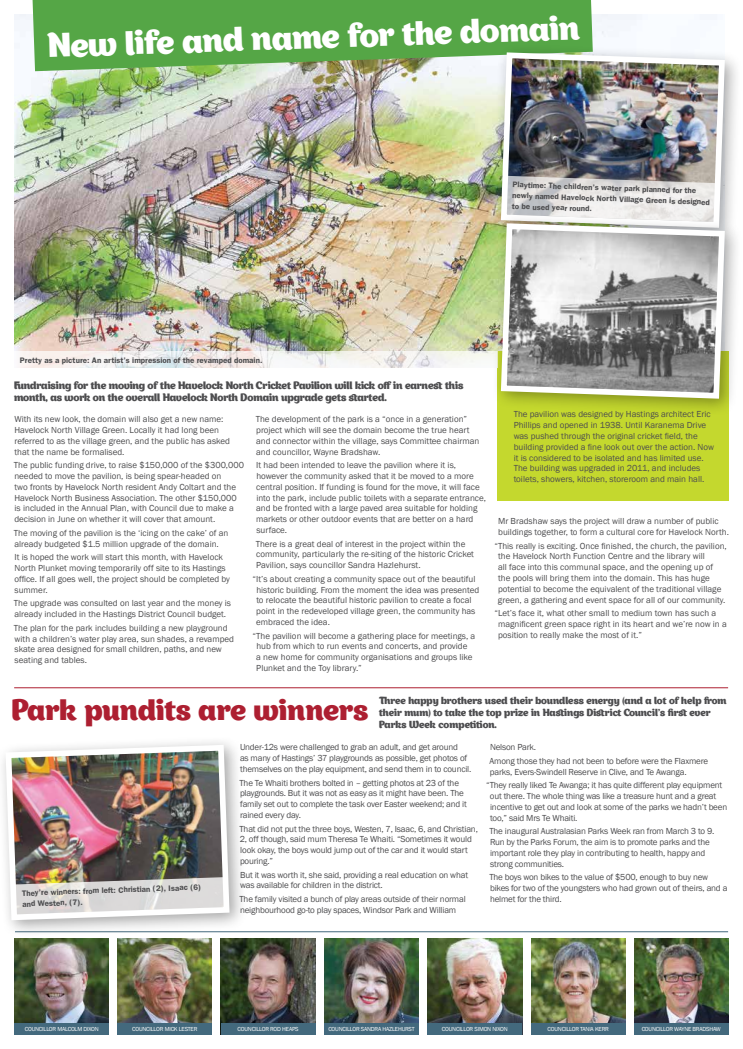
<style>
.page{position:relative;width:743px;height:1049px;background:#fff}
.page>*{position:absolute;margin:0;border:0;box-sizing:border-box;transform-origin:0 0}
.t1{font:33px "Appetite";color:#fff}
.t2{font:28.8px "Appetite";letter-spacing:.01em;color:#ad1f31}
.t3{font:10.5px/12.6px "Appetite";letter-spacing:-.01em;color:#4d4d4f}
.t4{font:10px/12px "Appetite";color:#4d4d4f}
.t5{font:9px/10.8px "Franklin Gothic";color:#4d4d4f}
.t6{font:9px/10.8px "Franklin Gothic";letter-spacing:-.02em;color:#4d4d4f}
.t7{font:600 8px/10.8px "Franklin Gothic";color:#4d4d4f}
.t8{font:6px "Franklin Gothic";letter-spacing:-.03em;color:#fff}
</style>
<div class="page">
<img style="left:14px;top:938px;width:95px;height:85px">
<div style="left:14px;top:1023px;width:95px;height:12px;background:#43697d"></div>
<img style="left:118px;top:938px;width:94px;height:85px">
<div style="left:118px;top:1023px;width:94px;height:12px;background:#43697d"></div>
<img style="left:221px;top:938px;width:94px;height:85px">
<div style="left:221px;top:1023px;width:94px;height:12px;background:#43697d"></div>
<img style="left:324px;top:938px;width:95px;height:85px">
<div style="left:324px;top:1023px;width:95px;height:12px;background:#43697d"></div>
<img style="left:427px;top:938px;width:95px;height:85px">
<div style="left:427px;top:1023px;width:95px;height:12px;background:#43697d"></div>
<img style="left:531px;top:938px;width:94px;height:85px">
<div style="left:531px;top:1023px;width:94px;height:12px;background:#43697d"></div>
<img style="left:634px;top:938px;width:95px;height:85px">
<div style="left:634px;top:1023px;width:95px;height:12px;background:#43697d"></div>
<hr style="left:15px;top:931px;width:713px;height:1px;background:#43697d">
<img style="left:14px;top:14px;width:703px;height:337px">
<svg style="left:33px;top:0;width:560px;height:71px;background:#5fa950"></svg>
<div style="left:491px;top:43px;width:251px;height:202px;background:#000;opacity:.35"></div>
<img style="left:498px;top:49px;width:230px;height:165px">
<div style="left:497px;top:351px;width:232px;height:150px;background:#c4d82e"></div>
<svg style="left:504px;top:176px;width:213px;height:38px"></svg>
<svg style="left:20px;top:351px;width:471px;height:17px;fill:#f6f2ef"></svg>
<div style="left:491px;top:214px;width:251px;height:202px;background:#000;opacity:.35"></div>
<svg style="left:498px;top:220px;width:230px;height:182px"></svg>
<div style="left:0;top:735px;width:247px;height:203px;background:#000;opacity:.35"></div>
<img style="left:3px;top:742px;width:229px;height:181px">
<hr style="left:14px;top:687px;width:714px;height:1px;background:#ad1f31">
<svg style="left:13px;top:877px;width:213px;height:40px;background:#d6d4d1"></svg>
<h1 class="t1" style="left:47px;top:23px;width:532px;rotate:-2deg">New life and name for the domain</h1>
<p class="t7" style="left:513px;top:179px;width:199px;rotate:2deg">Playtime: The children’s water park planned for the newly named Havelock North Village Green is designed to be used year round.</p>
<p class="t7" style="left:20px;top:354px;width:244px">Pretty as a picture: An artist’s impression of the revamped domain.</p>
<p class="t3" style="left:14px;top:379px;width:451px">Fundraising for the moving of the Havelock North Cricket Pavilion will kick off in earnest this month, as work on the overall Havelock North Domain upgrade gets started.</p>
<p class="t5" style="left:14px;top:414px;width:217px">With its new look, the domain will also get a new name:<br>Havelock North Village Green. Locally it had long been referred to as the village green, and the public has asked that the name be formalised.</p>
<p class="t5" style="left:14px;top:460px;width:232px">The public funding drive, to raise $150,000 of the $300,000 needed to move the pavilion, is being spear-headed on<br>two fronts by Havelock North resident Andy Coltart and the Havelock North Business Association. The other $150,000 is included in the Annual Plan, with Council due to make a decision in June on whether it will cover that amount.</p>
<p class="t5" style="left:14px;top:527px;width:216px">The moving of the pavilion is the ‘icing on the cake’ of an already budgeted $1.5 million upgrade of the domain.</p>
<p class="t5" style="left:14px;top:552px;width:217px">It is hoped the work will start this month, with Havelock North Plunket moving temporarily off site to its Hastings office. If all goes well, the project should be completed by summer.</p>
<p class="t5" style="left:14px;top:598px;width:219px">The upgrade was consulted on last year and the money is already included in the Hastings District Council budget.</p>
<p class="t5" style="left:14px;top:622px;width:222px">The plan for the park includes building a new playground with a children’s water play area, sun shades, a revamped skate area designed for small children, paths, and new seating and tables.</p>
<p class="t5" style="left:256px;top:414px;width:225px">The development of the park is a “once in a generation” project which will see the domain become the true heart and connector within the village, says Committee chairman and councillor, Wayne Bradshaw.</p>
<p class="t5" style="left:256px;top:460px;width:231px">It had been intended to leave the pavilion where it is, however the community asked that it be moved to a more central position. If funding is found for the move, it will face into the park, include public toilets with a separate entrance, and be fronted with a large paved area suitable for holding markets or other outdoor events that are better on a hard surface.</p>
<p class="t5" style="left:256px;top:538px;width:220px">There is a great deal of interest in the project within the community, particularly the re-siting of the historic Cricket<br>Pavilion, says councillor Sandra Hazlehurst.</p>
<p class="t5" style="left:256px;top:574px;width:225px;text-indent:-4px">“It’s about creating a community space out of the beautiful historic building. From the moment the idea was presented to relocate the beautiful historic pavilion to create a focal point in the redeveloped village green, the community has embraced the idea.</p>
<p class="t5" style="left:256px;top:630px;width:221px;text-indent:-4px">“The pavilion will become a gathering place for meetings, a hub from which to run events and concerts, and provide<br>a new home for community organisations and groups like Plunket and the Toy library.”</p>
<p class="t5" style="left:513px;top:409px;width:202px">The pavilion was designed by Hastings architect Eric Phillips and opened in 1938. Until Karanema Drive was pushed through the original cricket field, the building provided a fine look out over the action. Now it is considered to be isolated and has limited use.<br>The building was upgraded in 2011, and includes toilets, showers, kitchen, storeroom and main hall.</p>
<p class="t5" style="left:498px;top:516px;width:232px">Mr Bradshaw says the project will draw a number of public buildings together, to form a cultural core for Havelock North.</p>
<p class="t5" style="left:498px;top:540px;width:230px;text-indent:-4px">“This really is exciting. Once finished, the church, the pavilion, the Havelock North Function Centre and the library will<br>all face into this communal space, and the opening up of the pools will bring them into the domain. This has huge potential to become the equivalent of the traditional village green, a gathering and event space for all of our community.</p>
<p class="t5" style="left:498px;top:608px;width:230px;text-indent:-4px">“Let’s face it, what other small to medium town has such a magnificent green space right in its heart and we’re now in a position to really make the most of it.”</p>
<h2 class="t2" style="left:12px;top:690px;width:358px">Park pundits are winners</h2>
<p class="t4" style="left:379px;top:694px;width:349px">Three happy brothers used their boundless energy (and a lot of help from their mum) to take the top prize in Hastings District Council’s first ever<br>Parks Week competition.</p>
<p class="t7" style="left:22px;top:887px;width:181px;rotate:-2deg">They’re winners: from left: Christian (2), Isaac (6) and Westen, (7).</p>
<p class="t6" style="left:240px;top:742px;width:233px">Under-12s were challenged to grab an adult, and get around<br>as many of Hastings’ 37 playgrounds as possible, get photos of themselves on the play equipment, and send them in to council.</p>
<p class="t6" style="left:239px;top:777px;width:229px">The Te Whaiti brothers bolted in – getting photos at 23 of the playgrounds. But it was not as easy as it might have been. The family set out to complete the task over Easter weekend; and it rained every day.</p>
<p class="t6" style="left:239px;top:823px;width:240px">That did not put the three boys, Westen, 7, Isaac, 6, and Christian, 2, off though, said mum Theresa Te Whaiti. “Sometimes it would look okay, the boys would jump out of the car and it would start pouring.”</p>
<p class="t6" style="left:240px;top:869px;width:229px">But it was worth it, she said, providing a real education on what was available for children in the district.</p>
<p class="t6" style="left:239px;top:894px;width:228px">The family visited a bunch of play areas outside of their normal neighbourhood go-to play spaces, Windsor Park and William</p>
<p class="t6" style="left:489px;top:741px;width:220px;line-height:13.6px">Nelson Park.<br>Among those they had not been to before were the Flaxmere</p>
<p class="t6" style="left:486px;top:765px;width:237px;line-height:13.6px;text-indent:4px">parks, Evers-Swindell Reserve in Clive, and Te Awanga.<br>“They really liked Te Awanga; it has quite different play equipment</p>
<p class="t6" style="left:490px;top:791px;width:239px">out there. The whole thing was like a treasure hunt and a great incentive to get out and look at some of the parks we hadn’t been too,” said Mrs Te Whaiti.</p>
<p class="t6" style="left:489px;top:826px;width:226px">The inaugural Australasian Parks Week ran from March 3 to 9.<br>Run by the Parks Forum, the aim is to promote parks and the important role they play in contributing to health, happy and strong communities.</p>
<p class="t6" style="left:489px;top:872px;width:239px">The boys won bikes to the value of $500, enough to buy new bikes for two of the youngsters who had grown out of theirs, and a helmet for the third.</p>
<p class="t8" style="left:25px;top:1025px;width:75px">COUNCILLOR MALCOLM DIXON</p>
<p class="t8" style="left:132px;top:1025px;width:67px">COUNCILLOR MICK LESTER</p>
<p class="t8" style="left:238px;top:1025px;width:62px">COUNCILLOR ROD HEAPS</p>
<p class="t8" style="left:328px;top:1025px;width:88px">COUNCILLOR SANDRA HAZLEHURST</p>
<p class="t8" style="left:442px;top:1025px;width:67px">COUNCILLOR SIMON NIXON</p>
<p class="t8" style="left:547px;top:1025px;width:63px">COUNCILLOR TANIA KERR</p>
<p class="t8" style="left:641px;top:1025px;width:81px">COUNCILLOR WAYNE BRADSHAW</p>
</div>
